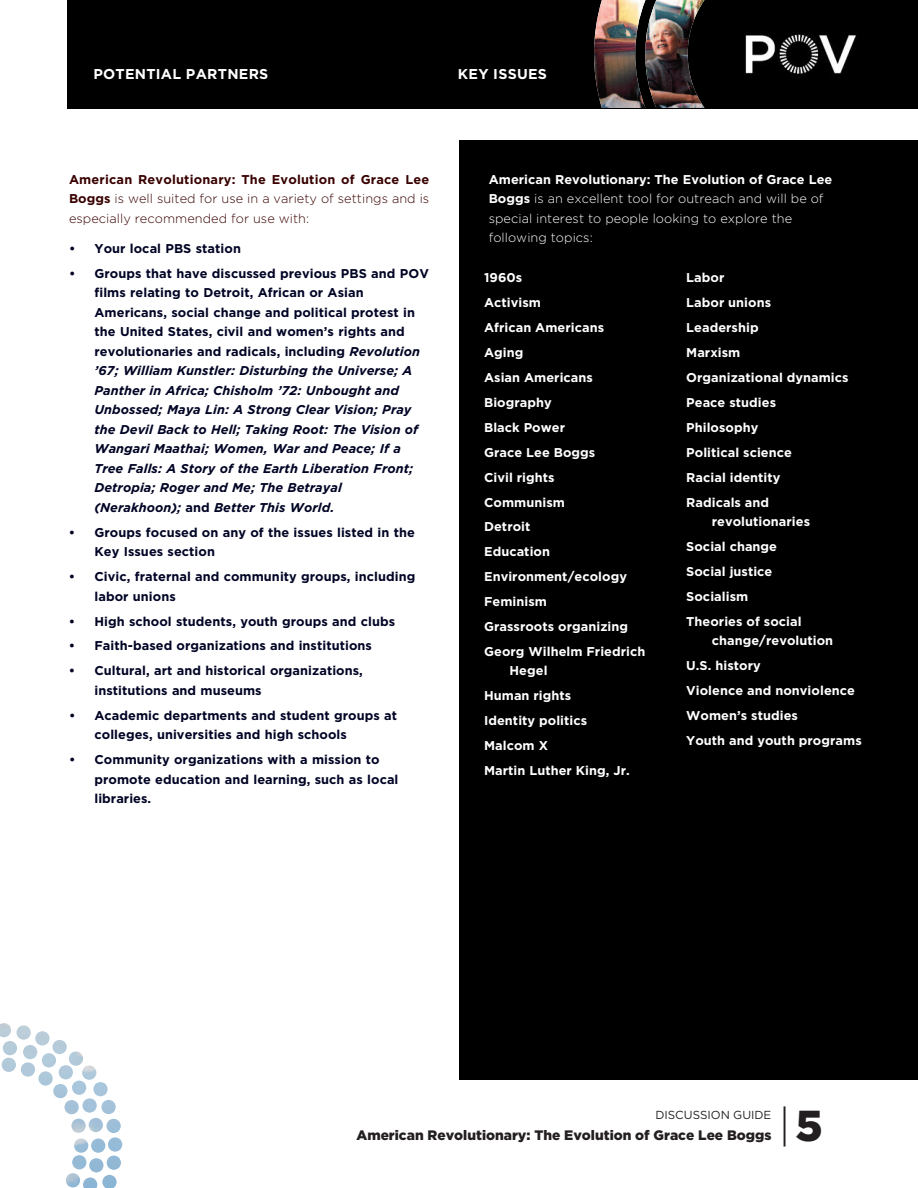
<style>
.page{position:relative;width:918px;height:1188px;background:#fff}
.page>*{position:absolute;margin:0;border:0;box-sizing:border-box;transform-origin:0 0}
.t1{font:300 43.35px "Gotham";color:#231f20}
.t2{font:700 14.25px "Gotham";letter-spacing:.02em;color:#fff}
.t3{font:900 13.65px "Gotham";color:#231f20}
.t4{font:700 12.75px/24.9px "Gotham";letter-spacing:.005em;color:#fff}
.t5{font:italic 700 12.75px/19.5px "Gotham";letter-spacing:.005em;color:#000424}
.t6{font:700 12.75px/19.5px "Gotham";letter-spacing:.005em;color:#000424}
.t7{font:300 12.75px/19.5px "Gotham";letter-spacing:.005em;color:#fff}
.t8{font:300 12.75px/19.5px "Gotham";letter-spacing:.005em;color:#390000;text-align:justify}
.t9{font:11.7px "Gotham";color:#231f20}
.s1{font-weight:700}
.s2{font-style:normal}
.s3{font-weight:900}
</style>
<div class="page">
<div style="left:459px;top:140px;width:459px;height:940px;background:#000"></div>
<div style="left:68px;top:0;width:850px;height:108px;background:#000"></div>
<img style="left:745px;top:33px;width:112px;height:43px">
<img style="left:594px;top:0;width:110px;height:108px">
<svg style="left:65px;top:1087px;width:57px;height:101px"></svg>
<img style="left:0;top:1023px;width:107px;height:110px">
<p class="t2" style="left:93px;top:66px;width:176px">POTENTIAL PARTNERS</p>
<p class="t2" style="left:458px;top:66px;width:91px">KEY ISSUES</p>
<p class="t8" style="left:69px;top:169px;width:362px"><span class="s1">American Revolutionary: The Evolution of Grace Lee Boggs</span> is well suited for use in a variety of settings and is especially recommended for use with:</p>
<p class="t6" style="left:69px;top:238px;width:173px">• Your local PBS station</p>
<p class="t5" style="left:94px;top:263px;width:336px;text-indent:-25px"><span class="s2">• Groups that have discussed previous PBS and POV films relating to Detroit, African or Asian Americans, social change and political protest in the United States, civil and women’s rights and revolutionaries and radicals, including</span> Revolution ’67; William Kunstler: Disturbing the Universe; A Panther in Africa; Chisholm ’72: Unbought and Unbossed; Maya Lin: A Strong Clear Vision; Pray the Devil Back to Hell; Taking Root: The Vision of Wangari Maathai; Women, War and Peace; If a Tree Falls: A Story of the Earth Liberation Front; Detropia; Roger and Me; The Betrayal (Nerakhoon); <span class="s2">and</span> Better This World.</p>
<p class="t6" style="left:94px;top:522px;width:322px;text-indent:-25px">• Groups focused on any of the issues listed in the<br>Key Issues section</p>
<p class="t6" style="left:94px;top:567px;width:322px;text-indent:-25px">• Civic, fraternal and community groups, including labor unions</p>
<p class="t6" style="left:69px;top:611px;width:328px">• High school students, youth groups and clubs</p>
<p class="t6" style="left:69px;top:636px;width:304px">• Faith-based organizations and institutions</p>
<p class="t6" style="left:94px;top:661px;width:270px;text-indent:-25px">• Cultural, art and historical organizations, institutions and museums</p>
<p class="t6" style="left:94px;top:705px;width:304px;text-indent:-25px">• Academic departments and student groups at colleges, universities and high schools</p>
<p class="t6" style="left:94px;top:750px;width:306px;text-indent:-25px">• Community organizations with a mission to promote education and learning, such as local libraries.</p>
<p class="t7" style="left:489px;top:169px;width:345px"><span class="s1">American Revolutionary: The Evolution of Grace Lee Boggs</span> is an excellent tool for outreach and will be of special interest to people looking to explore the following topics:</p>
<p class="t4" style="left:484px;top:265px;width:163px">1960s<br>Activism<br>African Americans<br>Aging<br>Asian Americans<br>Biography<br>Black Power<br>Grace Lee Boggs<br>Civil rights<br>Communism<br>Detroit<br>Education<br>Environment/ecology<br>Feminism<br>Grassroots organizing<br>Georg Wilhelm Friedrich</p>
<p class="t4" style="left:484px;top:658px;width:147px;text-indent:25px">Hegel<br>Human rights<br>Identity politics<br>Malcom X<br>Martin Luther King, Jr.</p>
<p class="t4" style="left:686px;top:265px;width:164px">Labor<br>Labor unions<br>Leadership<br>Marxism<br>Organizational dynamics<br>Peace studies<br>Philosophy<br>Political science<br>Racial identity<br>Radicals and</p>
<p class="t4" style="left:686px;top:509px;width:125px;text-indent:25px">revolutionaries<br>Social change<br>Social justice<br>Socialism<br>Theories of social</p>
<p class="t4" style="left:686px;top:628px;width:177px;text-indent:25px">change/revolution<br>U.S. history<br>Violence and nonviolence<br>Women’s studies<br>Youth and youth programs</p>
<p class="t9" style="left:655px;top:1108px;width:117px">DISCUSSION GUIDE</p>
<p class="t3" style="left:356px;top:1127px;width:417px">American Revolutionary: The Evolution of Grace Lee Boggs</p>
<h1 class="t1" style="left:779px;top:1102px;width:46px">|<span class="s3">5</span></h1>
</div>
